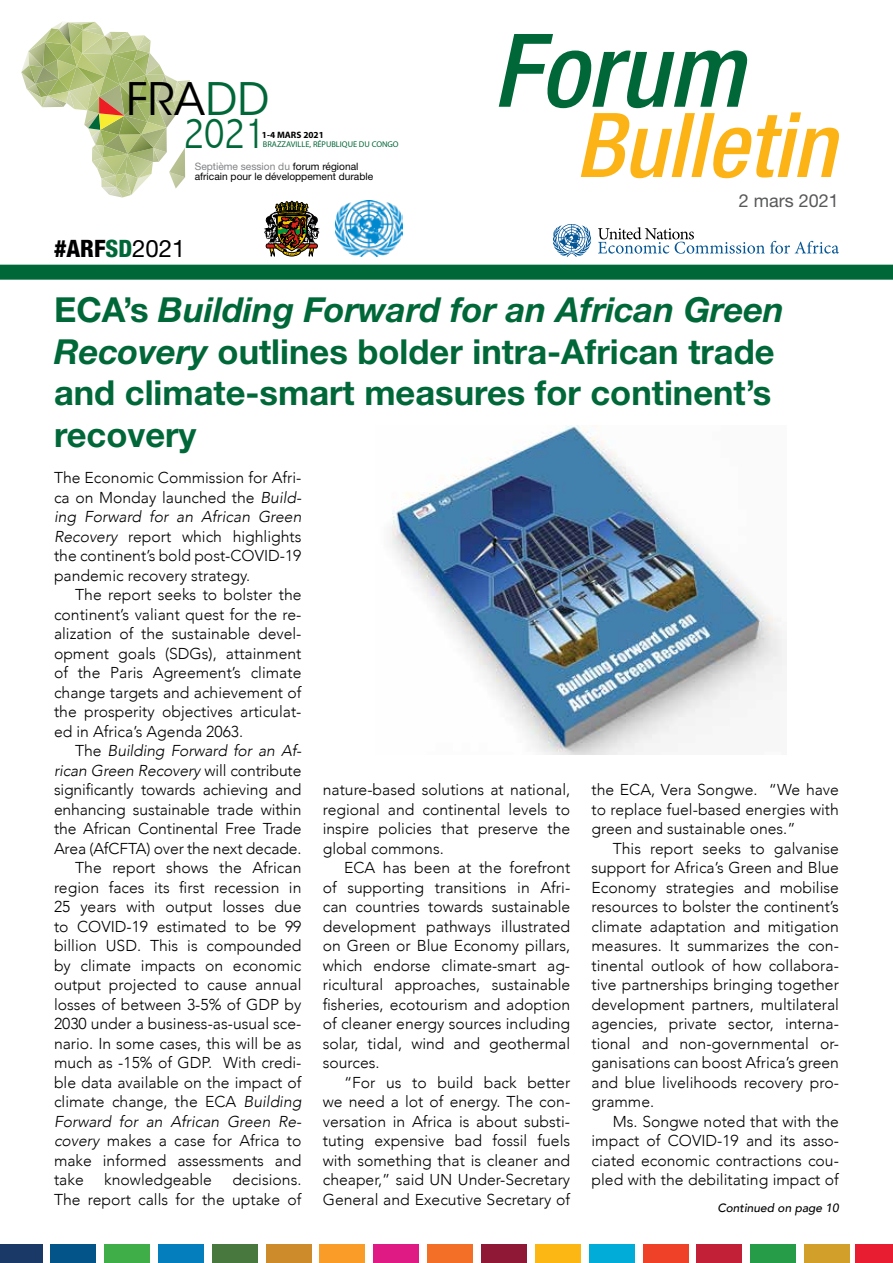
<style>
.page{position:relative;width:893px;height:1263px;background:#fff}
.page>*{position:absolute;margin:0;border:0;box-sizing:border-box;transform-origin:0 0}
.t1{font:italic 500 condensed 101.85px "Helvetica Neue LT Std";color:#006838}
.t2{font:italic 500 condensed 89.4px "Helvetica Neue LT Std";color:#fcb316}
.t3{font:44.55px "ITC Avant Garde Std";color:#000}
.t4{font:300 condensed 44.55px "Abadi";color:#006838}
.t5{font:700 34.5px/41.4px "Helvetica Neue LT Std";color:#006838}
.t6{font:800 condensed 24px "Helvetica Neue LT Std";color:#000}
.t7{font:18px "Helvetica Neue LT Std";color:#58595b}
.t8{font:300 15.75px/19.5px "Avenir";color:#000;text-align:justify}
.t9{font:italic 300 15.75px "Avenir";letter-spacing:-.01em;color:#000}
.t10{font:italic 500 12px "Avenir";color:#000}
.t11{font:10.2px/10.2px "Helvetica Neue LT Std";color:#000}
.t12{font:700 9.3px "Myriad Pro";color:#000}
.t13{font:8.4px "Myriad Pro";color:#006838}
.s1{color:#006838}
.s2{color:#808285}
.s3{font-weight:400;font-stretch:normal}
.s4{font-style:italic}
.s5{font-style:normal}
</style>
<div class="page">
<svg style="left:21px;top:21px;width:169px;height:177px"></svg>
<svg style="left:598px;top:227px;width:241px;height:27px"></svg>
<svg style="left:553px;top:225px;width:38px;height:32px"></svg>
<div style="left:0;top:265px;width:893px;height:15px;background:#006838"></div>
<div style="left:856px;top:1245px;width:37px;height:18px;background:#e81d31"></div>
<div style="left:750px;top:1245px;width:46px;height:18px;background:#269b48"></div>
<div style="left:696px;top:1245px;width:46px;height:18px;background:#c22036"></div>
<div style="left:643px;top:1245px;width:45px;height:18px;background:#ef4128"></div>
<div style="left:589px;top:1245px;width:46px;height:18px;background:#01add8"></div>
<div style="left:535px;top:1245px;width:46px;height:18px;background:#fdb714"></div>
<div style="left:481px;top:1245px;width:46px;height:18px;background:#8f1837"></div>
<div style="left:427px;top:1245px;width:46px;height:18px;background:#f36e27"></div>
<div style="left:373px;top:1245px;width:46px;height:18px;background:#e01a84"></div>
<div style="left:320px;top:1245px;width:45px;height:18px;background:#f99d28"></div>
<div style="left:266px;top:1245px;width:45px;height:18px;background:#cd8b2b"></div>
<div style="left:212px;top:1245px;width:46px;height:18px;background:#49783f"></div>
<div style="left:158px;top:1245px;width:46px;height:18px;background:#047ebc"></div>
<div style="left:104px;top:1245px;width:46px;height:18px;background:#3fae49"></div>
<div style="left:50px;top:1245px;width:46px;height:18px;background:#025489"></div>
<div style="left:0;top:1245px;width:42px;height:18px;background:#1b3967"></div>
<div style="left:804px;top:1245px;width:46px;height:18px;background:#d2a02a"></div>
<svg style="left:264px;top:201px;width:55px;height:56px"></svg>
<img style="left:335px;top:200px;width:68px;height:57px">
<img style="left:391px;top:425px;width:395px;height:330px">
<h3 class="t3" style="left:126px;top:72px;width:145px">FRA<span class="s1">DD</span></h3>
<h3 class="t4" style="left:184px;top:107px;width:83px">2021</h3>
<p class="t12" style="left:262px;top:129px;width:64px">1-4 MARS 2021</p>
<p class="t13" style="left:263px;top:139px;width:137px">BRAZZAVILLE, RÉPUBLIQUE DU CONGO</p>
<p class="t11" style="left:195px;top:161px;width:180px"><span class="s2">Septième session du</span> forum régional africain pour le développement durable</p>
<h3 class="t6" style="left:54px;top:233px;width:133px">#ARF<span class="s1">SD</span><span class="s3">2021</span></h3>
<h1 class="t1" style="left:493px;top:10px;width:252px">Forum</h1>
<h2 class="t2" style="left:575px;top:92px;width:261px">Bulletin</h2>
<p class="t7" style="left:739px;top:190px;width:102px">2 mars 2021</p>
<h3 class="t5" style="left:54px;top:289px;width:732px">ECA’s <span class="s4">Building Forward for an African Green Recovery</span> outlines bolder intra-African trade and climate-smart measures for continent’s recovery</h3>
<p class="t8" style="left:54px;top:468px;width:249px">The Economic Commission for Afri&shy;ca on Monday launched the <span class="s4">Build&shy;ing Forward for an African Green Recovery</span> report which highlights the continent’s bold post-COVID-19 pandemic recovery strategy.</p>
<p class="t8" style="left:54px;top:585px;width:249px;text-indent:21px">The report seeks to bolster the continent’s valiant quest for the re&shy;alization of the sustainable devel&shy;opment goals (SDGs), attainment of the Paris Agreement’s climate change targets and achievement of the prosperity objectives articulat&shy;ed in Africa’s Agenda 2063.</p>
<p class="t9" style="left:75px;top:741px;width:228px"><span class="s5">The</span> Building Forward for an Af-</p>
<p class="t9" style="left:54px;top:761px;width:249px">rican Green Recovery <span class="s5">will contribute</span></p>
<p class="t8" style="left:54px;top:780px;width:249px">significantly towards achieving and</p>
<p class="t8" style="left:54px;top:799px;width:249px">enhancing sustainable trade within</p>
<p class="t8" style="left:54px;top:819px;width:249px">the African Continental Free Trade</p>
<p class="t8" style="left:54px;top:838px;width:249px">Area (AfCFTA) over the next decade.</p>
<p class="t8" style="left:75px;top:858px;width:228px">The report shows the African</p>
<p class="t8" style="left:54px;top:877px;width:249px">region faces its first recession in</p>
<p class="t8" style="left:54px;top:897px;width:249px">25 years with output losses due</p>
<p class="t8" style="left:54px;top:916px;width:249px">to COVID-19 estimated to be 99</p>
<p class="t8" style="left:54px;top:936px;width:249px">billion USD. This is compounded</p>
<p class="t8" style="left:54px;top:955px;width:249px">by climate impacts on economic</p>
<p class="t8" style="left:54px;top:975px;width:249px">output projected to cause annual</p>
<p class="t8" style="left:54px;top:994px;width:249px">losses of between 3-5% of GDP by</p>
<p class="t8" style="left:54px;top:1014px;width:249px">2030 under a business-as-usual sce-</p>
<p class="t8" style="left:54px;top:1033px;width:249px">nario. In some cases, this will be as</p>
<p class="t8" style="left:54px;top:1053px;width:249px">much as -15% of GDP. With credi-</p>
<p class="t8" style="left:54px;top:1072px;width:249px">ble data available on the impact of</p>
<p class="t8" style="left:54px;top:1092px;width:249px">climate change, the ECA <span class="s4">Building</span></p>
<p class="t9" style="left:54px;top:1112px;width:249px">Forward for an African Green Re-</p>
<p class="t8" style="left:54px;top:1131px;width:249px"><span class="s4">covery</span> makes a case for Africa to</p>
<p class="t8" style="left:54px;top:1150px;width:249px">make informed assessments and</p>
<p class="t8" style="left:54px;top:1170px;width:31px">take</p>
<p class="t8" style="left:104px;top:1170px;width:109px">knowledgeable</p>
<p class="t8" style="left:591px;top:780px;width:249px">the ECA, Vera Songwe. “We have to replace fuel-based energies with green and sustainable ones.”</p>
<p class="t8" style="left:591px;top:838px;width:249px;text-indent:21px">This report seeks to galvanise support for Africa’s Green and Blue Economy strategies and mobilise resources to bolster the continent’s climate adaptation and mitigation measures. It summarizes the con&shy;tinental outlook of how collabora&shy;tive partnerships bringing together development partners, multilateral agencies, private sector, interna&shy;tional and non-governmental or&shy;ganisations can boost Africa’s green and blue livelihoods recovery pro&shy;gramme.</p>
<p class="t8" style="left:591px;top:1111px;width:249px;text-indent:21px">Ms. Songwe noted that with the impact of COVID-19 and its asso&shy;ciated economic contractions cou&shy;pled with the debilitating impact of</p>
<p class="t10" style="left:717px;top:1200px;width:123px">Continued on page 10</p>
<p class="t8" style="left:323px;top:780px;width:249px">nature-based solutions at national, regional and continental levels to inspire policies that preserve the global commons.</p>
<p class="t8" style="left:323px;top:858px;width:249px;text-indent:21px">ECA has been at the forefront of supporting transitions in Afri&shy;can countries towards sustainable development pathways illustrated on Green or Blue Economy pillars, which endorse climate-smart ag&shy;ricultural approaches, sustainable fisheries, ecotourism and adoption of cleaner energy sources including solar, tidal, wind and geothermal sources.</p>
<p class="t8" style="left:323px;top:1072px;width:249px;text-indent:21px">“For us to build back better we need a lot of energy. The con&shy;versation in Africa is about substi&shy;tuting expensive bad fossil fuels with something that is cleaner and cheaper,” said UN Under-Secretary General and Executive Secretary of</p>
<p class="t8" style="left:54px;top:1170px;width:249px;text-align:right">decisions.<br>The report calls for the uptake of</p>
</div>
